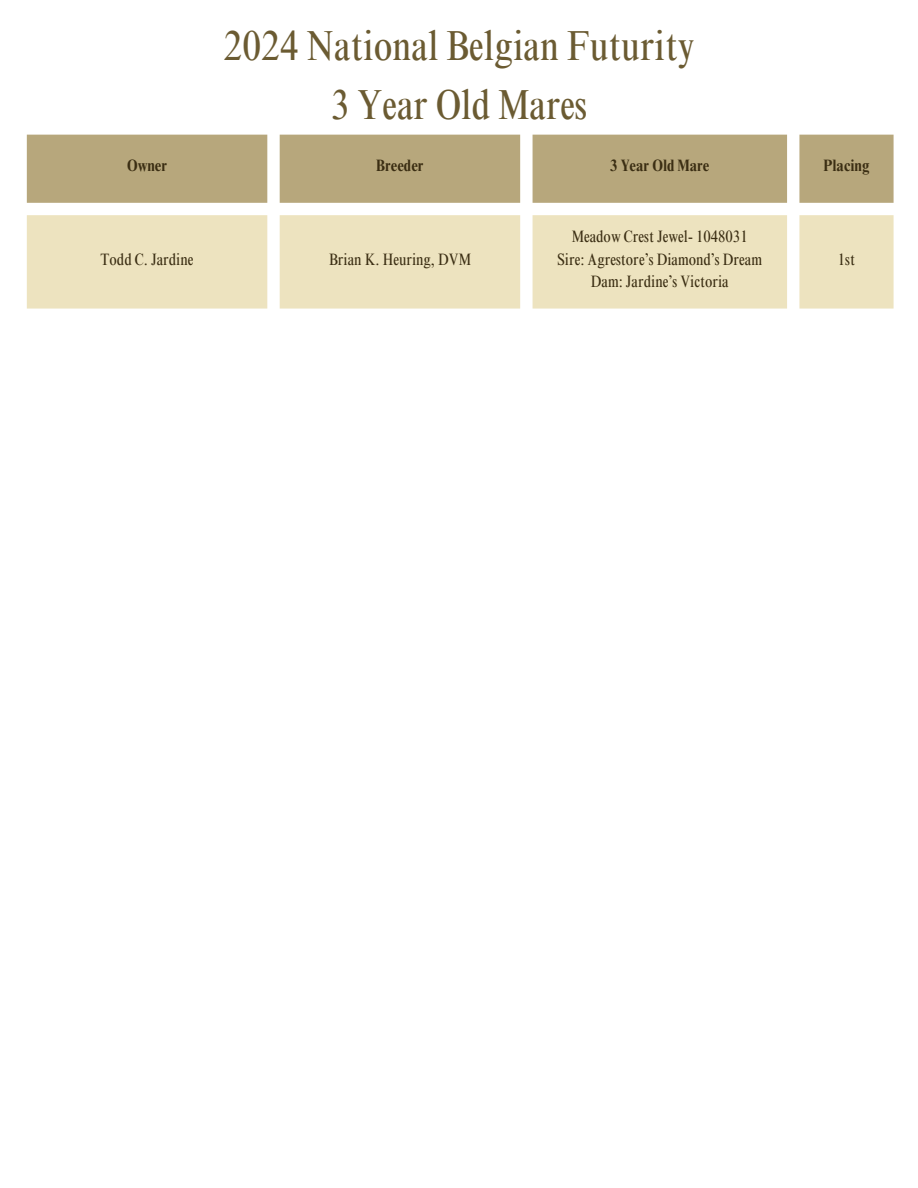
<style>
.page{position:relative;width:918px;height:1188px;background:#fff}
.page>*{position:absolute;margin:0;border:0;box-sizing:border-box;transform-origin:0 0}
.t1{font:condensed 42px/58.5px "Times NRMT Pro";color:#6b5b32;text-align:center}
.t2{font:condensed 16.5px "Times NRMT Pro";color:#3b2e13}
.t3{font:700 condensed 16.5px "Times NRMT Pro";color:#3b2e13}
</style>
<div class="page">
<div style="left:27px;top:135px;width:867px;height:68px;background:#b7a77c"></div>
<div style="left:27px;top:215px;width:867px;height:94px;background:#ede3bf"></div>
<p class="t1" style="left:224px;top:22px;width:472px">2024 National Belgian Futurity<br>3 Year Old Mares</p>
<h1 class="t3" style="left:127px;top:159px;width:42px">Owner</h1>
<p class="t3" style="left:376px;top:159px;width:49px">Breeder</p>
<p class="t3" style="left:610px;top:159px;width:101px">3 Year Old Mare</p>
<p class="t3" style="left:824px;top:159px;width:47px">Placing</p>
<p class="t2" style="left:101px;top:253px;width:94px">Todd C. Jardine</p>
<p class="t2" style="left:329px;top:253px;width:143px">Brian K. Heuring, DVM</p>
<p class="t2" style="left:572px;top:230px;width:177px">Meadow Crest Jewel- 1048031</p>
<p class="t2" style="left:558px;top:253px;width:206px">Sire: Agrestore’s Diamond’s Dream</p>
<p class="t2" style="left:591px;top:275px;width:139px">Dam: Jardine’s Victoria</p>
<p class="t2" style="left:838px;top:253px;width:19px">1st</p>
</div>
